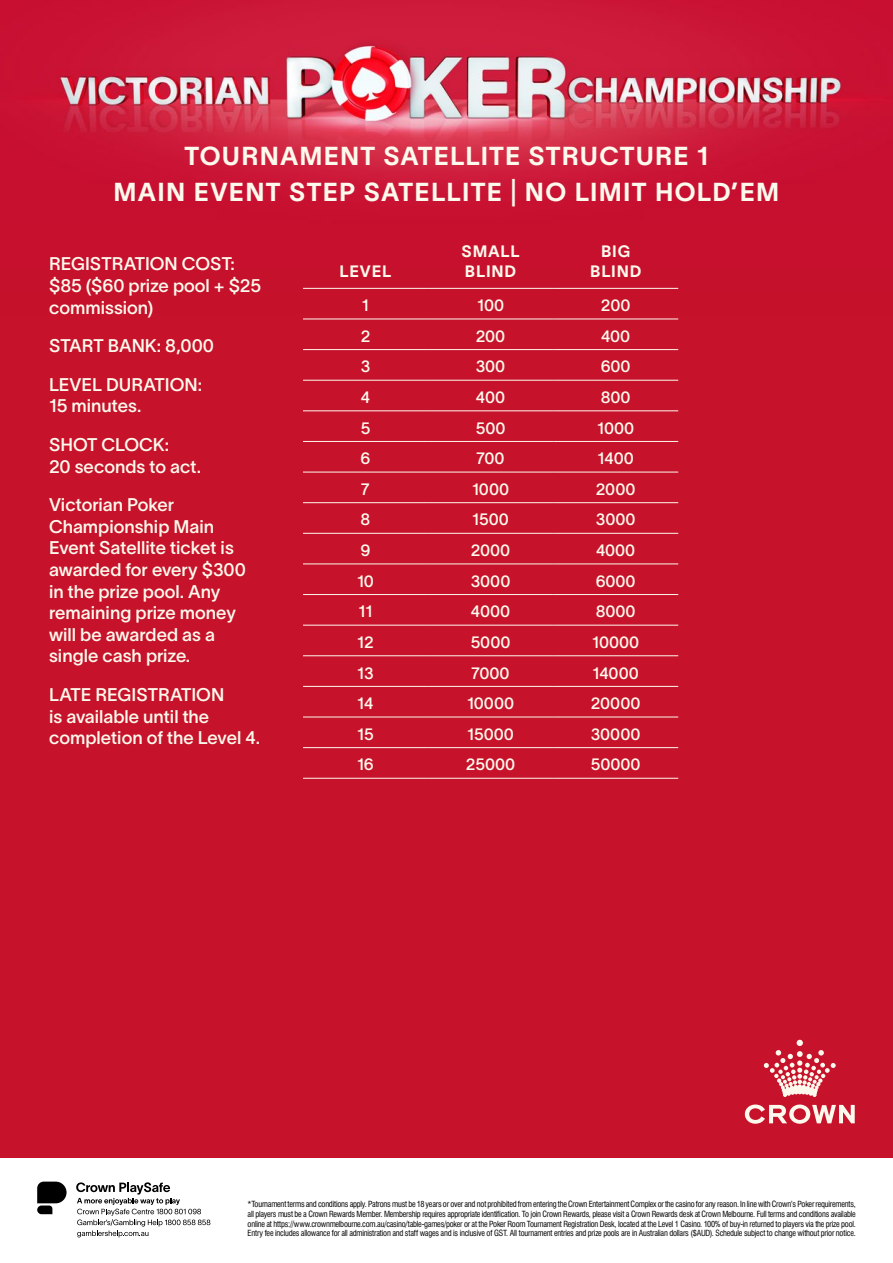
<style>
.page{position:relative;width:893px;height:1263px;background:#fff}
.page>*{position:absolute;margin:0;border:0;box-sizing:border-box;transform-origin:0 0}
.t1{font:500 25.5px "Crown Sans";letter-spacing:.05em;color:#fdf9ec}
.t2{font:18px/21.6px "Crown Sans";color:#fdf9ec}
.t3{font:16.2px "Crown Sans";color:#fdf9ec}
.t4{font:500 16.2px/19.5px "Crown Sans";letter-spacing:.05em;color:#fdf9ec}
.t5{font:condensed 8.25px/9.9px "Swiss 721 BT";letter-spacing:-.03em;color:#000;text-align:justify}
</style>
<div class="page">
<div style="left:0;top:0;width:893px;height:1158px;background:#c6122b"></div>
<img style="left:0;top:0;width:875px;height:320px">
<svg style="left:37px;top:1181px;width:30px;height:33px"></svg>
<svg style="left:76px;top:1182px;width:134px;height:55px"></svg>
<svg style="left:745px;top:1040px;width:110px;height:84px"></svg>
<hr style="left:303px;top:288px;width:125px;height:1px;background:#fdf9ec">
<hr style="left:428px;top:288px;width:125px;height:1px;background:#fdf9ec">
<hr style="left:553px;top:288px;width:125px;height:1px;background:#fdf9ec">
<hr style="left:303px;top:319px;width:125px;height:1px;background:#fdf9ec">
<hr style="left:428px;top:319px;width:125px;height:1px;background:#fdf9ec">
<hr style="left:553px;top:319px;width:125px;height:1px;background:#fdf9ec">
<hr style="left:303px;top:349px;width:125px;height:1px;background:#fdf9ec">
<hr style="left:428px;top:349px;width:125px;height:1px;background:#fdf9ec">
<hr style="left:553px;top:349px;width:125px;height:1px;background:#fdf9ec">
<hr style="left:303px;top:380px;width:125px;height:1px;background:#fdf9ec">
<hr style="left:428px;top:380px;width:125px;height:1px;background:#fdf9ec">
<hr style="left:553px;top:380px;width:125px;height:1px;background:#fdf9ec">
<hr style="left:303px;top:411px;width:125px;height:1px;background:#fdf9ec">
<hr style="left:428px;top:411px;width:125px;height:1px;background:#fdf9ec">
<hr style="left:553px;top:411px;width:125px;height:1px;background:#fdf9ec">
<hr style="left:303px;top:441px;width:125px;height:1px;background:#fdf9ec">
<hr style="left:428px;top:441px;width:125px;height:1px;background:#fdf9ec">
<hr style="left:553px;top:441px;width:125px;height:1px;background:#fdf9ec">
<hr style="left:303px;top:472px;width:125px;height:1px;background:#fdf9ec">
<hr style="left:428px;top:472px;width:125px;height:1px;background:#fdf9ec">
<hr style="left:553px;top:472px;width:125px;height:1px;background:#fdf9ec">
<hr style="left:303px;top:502px;width:125px;height:1px;background:#fdf9ec">
<hr style="left:428px;top:502px;width:125px;height:1px;background:#fdf9ec">
<hr style="left:553px;top:502px;width:125px;height:1px;background:#fdf9ec">
<hr style="left:303px;top:533px;width:125px;height:1px;background:#fdf9ec">
<hr style="left:428px;top:533px;width:125px;height:1px;background:#fdf9ec">
<hr style="left:553px;top:533px;width:125px;height:1px;background:#fdf9ec">
<hr style="left:303px;top:564px;width:125px;height:1px;background:#fdf9ec">
<hr style="left:428px;top:564px;width:125px;height:1px;background:#fdf9ec">
<hr style="left:553px;top:564px;width:125px;height:1px;background:#fdf9ec">
<hr style="left:303px;top:594px;width:125px;height:1px;background:#fdf9ec">
<hr style="left:428px;top:594px;width:125px;height:1px;background:#fdf9ec">
<hr style="left:553px;top:594px;width:125px;height:1px;background:#fdf9ec">
<hr style="left:303px;top:625px;width:125px;height:1px;background:#fdf9ec">
<hr style="left:428px;top:625px;width:125px;height:1px;background:#fdf9ec">
<hr style="left:553px;top:625px;width:125px;height:1px;background:#fdf9ec">
<hr style="left:303px;top:655px;width:125px;height:1px;background:#fdf9ec">
<hr style="left:428px;top:655px;width:125px;height:1px;background:#fdf9ec">
<hr style="left:553px;top:655px;width:125px;height:1px;background:#fdf9ec">
<hr style="left:303px;top:686px;width:125px;height:1px;background:#fdf9ec">
<hr style="left:428px;top:686px;width:125px;height:1px;background:#fdf9ec">
<hr style="left:553px;top:686px;width:125px;height:1px;background:#fdf9ec">
<hr style="left:303px;top:717px;width:125px;height:1px;background:#fdf9ec">
<hr style="left:428px;top:717px;width:125px;height:1px;background:#fdf9ec">
<hr style="left:553px;top:717px;width:125px;height:1px;background:#fdf9ec">
<hr style="left:303px;top:747px;width:125px;height:1px;background:#fdf9ec">
<hr style="left:428px;top:747px;width:125px;height:1px;background:#fdf9ec">
<hr style="left:553px;top:747px;width:125px;height:1px;background:#fdf9ec">
<hr style="left:303px;top:778px;width:125px;height:1px;background:#fdf9ec">
<hr style="left:428px;top:778px;width:125px;height:1px;background:#fdf9ec">
<hr style="left:553px;top:778px;width:125px;height:1px;background:#fdf9ec">
<h1 class="t1" style="left:184px;top:138px;width:526px">TOURNAMENT SATELLITE STRUCTURE 1</h1>
<h1 class="t1" style="left:114px;top:174px;width:667px">MAIN EVENT STEP SATELLITE | NO LIMIT HOLD’EM</h1>
<h2 class="t2" style="left:49px;top:252px;width:214px">REGISTRATION COST: $85 ($60 prize pool + $25 commission)</h2>
<h2 class="t2" style="left:49px;top:325px;width:166px;line-height:38.5px">START BANK: 8,000<br>LEVEL DURATION:</h2>
<h2 class="t2" style="left:49px;top:385px;width:121px;line-height:38.5px">15 minutes.<br>SHOT CLOCK:</h2>
<h2 class="t2" style="left:49px;top:446px;width:153px;line-height:38.5px">20 seconds to act.<br>Victorian Poker</h2>
<h2 class="t2" style="left:49px;top:514px;width:198px">Championship Main<br>Event Satellite ticket is awarded for every $300 in the prize pool. Any remaining prize money will be awarded as a single cash prize.</h2>
<h2 class="t2" style="left:49px;top:683px;width:213px">LATE REGISTRATION<br>is available until the completion of the Level 4.</h2>
<h3 class="t4" style="left:339px;top:260px;width:53px">LEVEL</h3>
<h3 class="t4" style="left:461px;top:241px;width:60px">SMALL<br>BLIND</h3>
<h3 class="t4" style="left:590px;top:241px;width:53px;text-align:center">BIG<br>BLIND</h3>
<h3 class="t3" style="left:362px;top:294px;width:9px">1</h3>
<h3 class="t3" style="left:477px;top:294px;width:28px">100</h3>
<h3 class="t3" style="left:601px;top:294px;width:31px">200</h3>
<h3 class="t3" style="left:361px;top:324px;width:11px">2</h3>
<h3 class="t3" style="left:476px;top:324px;width:31px">200</h3>
<h3 class="t3" style="left:601px;top:324px;width:31px">400</h3>
<h3 class="t3" style="left:361px;top:355px;width:11px">3</h3>
<h3 class="t3" style="left:476px;top:355px;width:31px">300</h3>
<h3 class="t3" style="left:601px;top:355px;width:31px">600</h3>
<h3 class="t3" style="left:361px;top:386px;width:11px">4</h3>
<h3 class="t3" style="left:476px;top:386px;width:31px">400</h3>
<h3 class="t3" style="left:601px;top:386px;width:31px">800</h3>
<h3 class="t3" style="left:361px;top:416px;width:11px">5</h3>
<h3 class="t3" style="left:476px;top:416px;width:31px">500</h3>
<h3 class="t3" style="left:597px;top:416px;width:39px">1000</h3>
<h3 class="t3" style="left:360px;top:447px;width:11px">6</h3>
<h3 class="t3" style="left:476px;top:447px;width:30px">700</h3>
<h3 class="t3" style="left:598px;top:447px;width:38px">1400</h3>
<h3 class="t3" style="left:361px;top:478px;width:10px">7</h3>
<h3 class="t3" style="left:472px;top:478px;width:39px">1000</h3>
<h3 class="t3" style="left:596px;top:478px;width:41px">2000</h3>
<h3 class="t3" style="left:361px;top:508px;width:11px">8</h3>
<h3 class="t3" style="left:472px;top:508px;width:38px">1500</h3>
<h3 class="t3" style="left:596px;top:508px;width:41px">3000</h3>
<h3 class="t3" style="left:360px;top:539px;width:11px">9</h3>
<h3 class="t3" style="left:471px;top:539px;width:41px">2000</h3>
<h3 class="t3" style="left:596px;top:539px;width:41px">4000</h3>
<h3 class="t3" style="left:357px;top:569px;width:18px">10</h3>
<h3 class="t3" style="left:471px;top:569px;width:41px">3000</h3>
<h3 class="t3" style="left:596px;top:569px;width:42px">6000</h3>
<h3 class="t3" style="left:358px;top:600px;width:16px">11</h3>
<h3 class="t3" style="left:471px;top:600px;width:41px">4000</h3>
<h3 class="t3" style="left:596px;top:600px;width:41px">8000</h3>
<h3 class="t3" style="left:357px;top:631px;width:18px">12</h3>
<h3 class="t3" style="left:471px;top:631px;width:41px">5000</h3>
<h3 class="t3" style="left:592px;top:631px;width:49px">10000</h3>
<h3 class="t3" style="left:357px;top:661px;width:18px">13</h3>
<h3 class="t3" style="left:471px;top:661px;width:40px">7000</h3>
<h3 class="t3" style="left:592px;top:661px;width:48px">14000</h3>
<h3 class="t3" style="left:357px;top:692px;width:18px">14</h3>
<h3 class="t3" style="left:467px;top:692px;width:49px">10000</h3>
<h3 class="t3" style="left:591px;top:692px;width:51px">20000</h3>
<h3 class="t3" style="left:357px;top:722px;width:18px">15</h3>
<h3 class="t3" style="left:467px;top:722px;width:48px">15000</h3>
<h3 class="t3" style="left:591px;top:722px;width:51px">30000</h3>
<h3 class="t3" style="left:357px;top:753px;width:18px">16</h3>
<h3 class="t3" style="left:466px;top:753px;width:51px">25000</h3>
<h3 class="t3" style="left:591px;top:753px;width:51px">50000</h3>
<p class="t5" style="left:248px;top:1199px;width:610px">*Tournament terms and conditions apply. Patrons must be 18 years or over and not prohibited from entering the Crown Entertainment Complex or the casino for any reason. In line with Crown’s Poker requirements, all players must be a Crown Rewards Member. Membership requires appropriate identification. To join Crown Rewards, please visit a Crown Rewards desk at Crown Melbourne. Full terms and conditions available online at https://www.crownmelbourne.com.au/casino/table-games/poker or at the Poker Room Tournament Registration Desk, located at the Level 1 Casino. 100% of buy-in returned to players via the prize pool.<br>Entry fee includes allowance for all administration and staff wages and is inclusive of GST. All tournament entries and prize pools are in Australian dollars ($AUD). Schedule subject to change without prior notice.</p>
</div>
